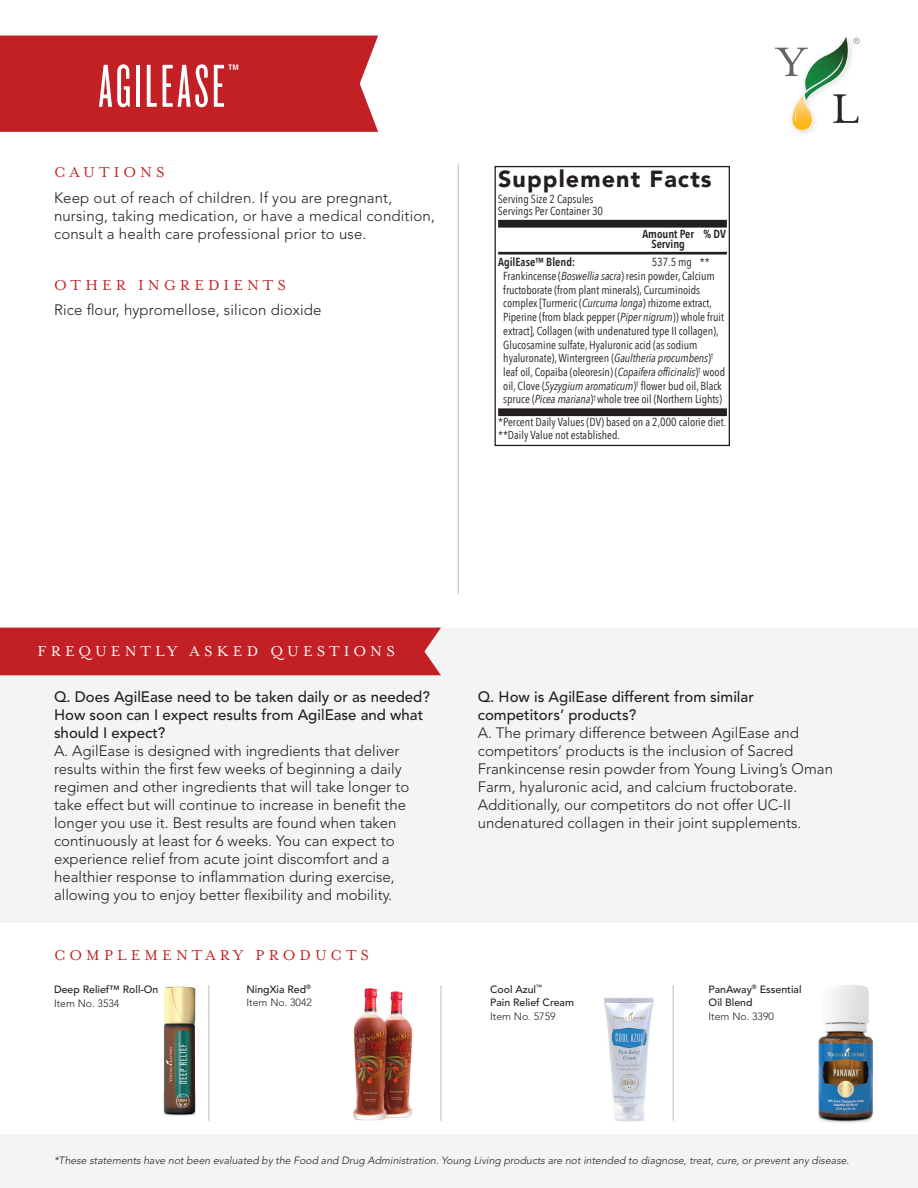
<style>
.page{position:relative;width:918px;height:1188px;background:#fff}
.page>*{position:absolute;margin:0;border:0;box-sizing:border-box;transform-origin:0 0}
.t1{font:63px "Knockout 26 Junior Flywght";letter-spacing:.05em;color:#fff}
.t2{font:900 23.25px "Avenir";letter-spacing:.05em;color:#231f20}
.t3{font:16.5px "Mrs Eaves OT";letter-spacing:.25em;color:#c22025}
.t4{font:16.5px "Mrs Eaves OT";letter-spacing:.25em;color:#fff}
.t5{font:300 15px/18px "Avenir LT Std";color:#231f20}
.t6{font:11.7px/13.6px "Avenir Next Condensed";letter-spacing:-.005em;color:#231f20}
.t7{font:600 11.7px/10.5px "Avenir Next Condensed";color:#231f20;text-align:center}
.t8{font:italic 300 10.5px "Avenir LT Std";color:#231f20}
.t9{font:500 10.5px/13.5px "Avenir LT Std";color:#231f20}
.t10{font:300 10.5px "Avenir LT Std";color:#231f20}
.s1{font-style:italic}
.s2{font-weight:500}
</style>
<div class="page">
<div style="left:0;top:628px;width:918px;height:294px;background:#f4f4f4"></div>
<div style="left:0;top:628px;width:441px;height:47px;background:#c22025"></div>
<hr style="left:458px;top:164px;width:1px;height:430px;background:#bcbdc0">
<div style="left:0;top:36px;width:378px;height:96px;background:#c22025"></div>
<div style="left:495px;top:166px;width:235px;height:280px;border:1px solid #231f20"></div>
<div style="left:498px;top:220px;width:229px;height:8px;background:#231f20"></div>
<hr style="left:498px;top:252px;width:229px;height:3px;background:#231f20">
<div style="left:498px;top:408px;width:229px;height:8px;background:#231f20"></div>
<svg style="left:775px;top:37px;width:85px;height:94px"></svg>
<div style="left:0;top:1134px;width:918px;height:54px;background:#f4f4f4"></div>
<hr style="left:208px;top:985px;width:1px;height:136px;background:#bcbdc0">
<hr style="left:441px;top:985px;width:1px;height:136px;background:#bcbdc0">
<hr style="left:673px;top:985px;width:1px;height:136px;background:#bcbdc0">
<img style="left:353px;top:988px;width:60px;height:133px">
<img style="left:818px;top:985px;width:54px;height:138px">
<img style="left:604px;top:997px;width:50px;height:125px">
<img style="left:163px;top:986px;width:34px;height:130px">
<p class="t1" style="left:98px;top:51px;width:142px">AGILEASE<sup>™</sup></p>
<p class="t3" style="left:54px;top:163px;width:112px">CAUTIONS</p>
<p class="t5" style="left:54px;top:189px;width:382px">Keep out of reach of children. If you are pregnant, nursing, taking medication, or have a medical condition, consult a health care professional prior to use.</p>
<p class="t3" style="left:54px;top:276px;width:233px">OTHER INGREDIENTS</p>
<p class="t5" style="left:54px;top:301px;width:269px">Rice flour, hypromellose, silicon dioxide</p>
<p class="t2" style="left:498px;top:159px;width:215px">Supplement Facts</p>
<p class="t6" style="left:498px;top:192px;width:107px;line-height:12.1px">Serving Size 2 Capsules<br>Servings Per Container 30</p>
<p class="t7" style="left:703px;top:228px;width:24px">% DV</p>
<p class="t7" style="left:498px;top:257px;width:79px">AgilEase™ Blend:</p>
<p class="t7" style="left:642px;top:228px;width:53px">Amount Per<br>Serving</p>
<p class="t6" style="left:503px;top:255px;width:223px;text-indent:148px">537.5 mg ** Frankincense (<span class="s1">Boswellia sacra</span>) resin powder, Calcium fructoborate (from plant minerals), Curcuminoids complex [Turmeric (<span class="s1">Curcuma longa</span>) rhizome extract, Piperine (from black pepper (<span class="s1">Piper nigrum</span>)) whole fruit extract], Collagen (with undenatured type II collagen), Glucosamine sulfate, Hyaluronic acid (as sodium hyaluronate), Wintergreen (<span class="s1">Gaultheria procumbens</span>)<sup>† </sup>leaf oil, Copaiba (oleoresin) (<span class="s1">Copaifera officinalis</span>)<sup>†</sup> wood oil, Clove (<span class="s1">Syzygium aromaticum</span>)<sup>†</sup> flower bud oil, Black spruce (<span class="s1">Picea mariana</span>)<sup>†</sup> whole tree oil (Northern Lights)</p>
<p class="t6" style="left:498px;top:427px;width:123px">**Daily Value not established.</p>
<p class="t6" style="left:498px;top:415px;width:230px">*Percent Daily Values (DV) based on a 2,000 calorie diet.</p>
<p class="t4" style="left:38px;top:643px;width:359px">FREQUENTLY ASKED QUESTIONS</p>
<p class="t5" style="left:54px;top:688px;width:377px"><span class="s2">Q. Does AgilEase need to be taken daily or as needed?<br>How soon can I expect results from AgilEase and what should I expect?<br></span>A. AgilEase is designed with ingredients that deliver results within the first few weeks of beginning a daily regimen and other ingredients that will take longer to take effect but will continue to increase in benefit the longer you use it. Best results are found when taken continuously at least for 6 weeks. You can expect to experience relief from acute joint discomfort and a healthier response to inflammation during exercise, allowing you to enjoy better flexibility and mobility.</p>
<p class="t5" style="left:478px;top:688px;width:357px"><span class="s2">Q. How is AgilEase different from similar competitors’ products?<br></span>A. The primary difference between AgilEase and competitors’ products is the inclusion of Sacred Frankincense resin powder from Young Living’s Oman Farm, hyaluronic acid, and calcium fructoborate.<br>Additionally, our competitors do not offer UC-II undenatured collagen in their joint supplements.</p>
<p class="t3" style="left:54px;top:946px;width:317px">COMPLEMENTARY PRODUCTS</p>
<p class="t9" style="left:54px;top:983px;width:106px">Deep Relief™ Roll-On</p>
<p class="t10" style="left:54px;top:997px;width:67px">Item No. 3534</p>
<p class="t9" style="left:247px;top:982px;width:66px">NingXia Red<sup>®</sup></p>
<p class="t10" style="left:247px;top:996px;width:67px">Item No. 3042</p>
<p class="t9" style="left:490px;top:982px;width:54px">Cool Azul<sup>™</sup></p>
<p class="t9" style="left:490px;top:996px;width:85px">Pain Relief Cream</p>
<p class="t10" style="left:490px;top:1010px;width:67px">Item No. 5759</p>
<p class="t9" style="left:709px;top:982px;width:94px">PanAway<sup>®</sup> Essential<br>Oil Blend</p>
<p class="t10" style="left:709px;top:1010px;width:67px">Item No. 3390</p>
<p class="t8" style="left:54px;top:1154px;width:797px">*These statements have not been evaluated by the Food and Drug Administration. Young Living products are not intended to diagnose, treat, cure, or prevent any disease.</p>
</div>
